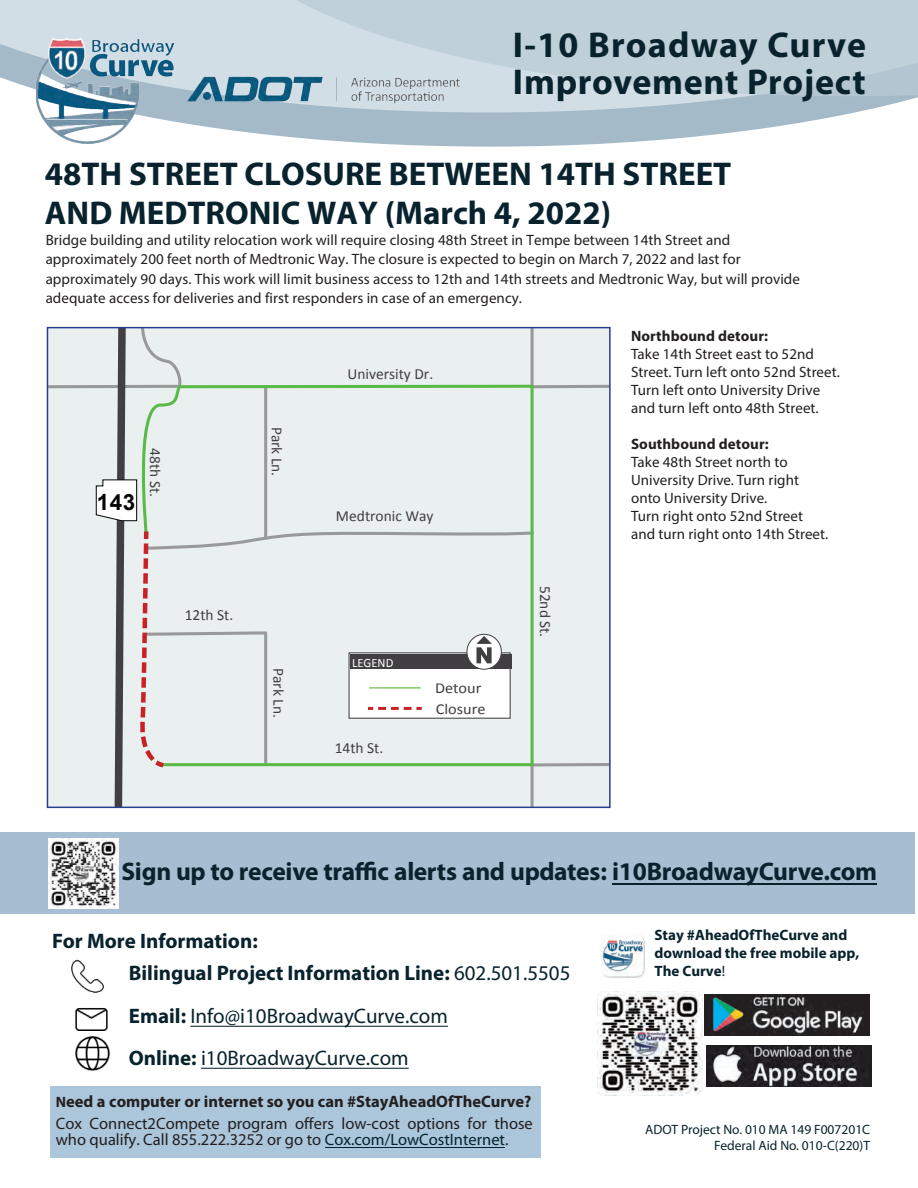
<style>
.page{position:relative;width:918px;height:1188px;background:#fff}
.page>*{position:absolute;margin:0;border:0;box-sizing:border-box;transform-origin:0 0}
.t1{font:700 36px/37.2px "Myriad Pro";letter-spacing:.02em;color:#08232d}
.t2{font:700 33px/38.4px "Myriad Pro";color:#08232d}
.t3{font:700 25.5px "Myriad Pro";letter-spacing:-.01em;color:#08232d}
.t4{font:700 22.35px "Arial";color:#040503}
.t5{font:21px/42.5px "Myriad Pro";color:#08232d}
.t6{font:700 21px "Myriad Pro";color:#08232d}
.t7{font:16.5px/21.5px "Myriad Pro";color:#231f20}
.t8{font:15.45px "Calibri";color:#413f41}
.t9{font:15.15px/21.3px "Calibri";color:#413f41;scale:1.07 1}
.t10{font:15px/18px "Myriad Pro";letter-spacing:.005em;color:#231f20}
.t11{font:700 15px/18px "Myriad Pro";color:#08232d}
.t12{font:700 15px "Myriad Pro";letter-spacing:.005em;color:#231f20}
.t13{font:13.5px/16.2px "Myriad Pro";color:#08232d;text-align:right}
.t14{font:12.75px "Calibri";color:#fff}
.s1{font-weight:700}
.s2{font-weight:700;font-size:15px}
.s3{color:#01252e}
.s4{font-weight:400}
</style>
<div class="page">
<svg style="left:184px;top:112px;width:672px;height:35px;fill:#a4bac8"></svg>
<svg style="left:0;top:0;width:918px;height:112px;background:#c7d5de"></svg>
<svg style="left:224px;top:0;width:694px;height:96px;background:#c4d3db"></svg>
<img style="left:187px;top:76px;width:276px;height:29px">
<img style="left:36px;top:24px;width:148px;height:120px">
<div style="left:0;top:833px;width:915px;height:81px;background:#a7bdd1"></div>
<img style="left:71px;top:959px;width:34px;height:34px">
<img style="left:75px;top:1008px;width:33px;height:23px">
<img style="left:75px;top:1036px;width:35px;height:35px">
<img style="left:705px;top:995px;width:165px;height:40px">
<img style="left:706px;top:1046px;width:166px;height:40px">
<img style="left:601px;top:935px;width:44px;height:43px">
<hr style="left:190px;top:1026px;width:258px;height:1px;background:#08232d">
<hr style="left:201px;top:1068px;width:208px;height:1px;background:#08232d">
<div style="left:46px;top:328px;width:50px;height:479px;background:#eaeff0"></div>
<hr style="left:49px;top:385px;width:128px;height:3px;background:#999">
<svg style="left:96px;top:326px;width:514px;height:479px;background:#e3e8e7"></svg>
<div style="left:47px;top:327px;width:564px;height:481px;border:2px solid #253f8e"></div>
<hr style="left:613px;top:883px;width:264px;height:1px;background:#08232d">
<hr style="left:325px;top:1147px;width:180px;height:1px;background:#01252e">
<img style="left:598px;top:991px;width:104px;height:105px">
<img style="left:49px;top:839px;width:69px;height:69px">
<h1 class="t1" style="left:513px;top:25px;width:355px">I-10 Broadway Curve<br>Improvement Project</h1>
<h2 class="t2" style="left:45px;top:154px;width:688px">48TH STREET CLOSURE BETWEEN 14TH STREET<br>AND MEDTRONIC WAY (March 4, 2022)</h2>
<p class="t10" style="left:46px;top:230px;width:756px;line-height:19.5px">Bridge building and utility relocation work will require closing 48th Street in Tempe between 14th Street and approximately 200 feet north of Medtronic Way. The closure is expected to begin on March 7, 2022 and last for approximately 90 days. This work will limit business access to 12th and 14th streets and Medtronic Way, but will provide adequate access for deliveries and first responders in case of an emergency.</p>
<p class="t12" style="left:631px;top:326px;width:138px">Northbound detour:</p>
<p class="t10" style="left:631px;top:345px;width:210px">Take 14th Street east to 52nd<br>Street. Turn left onto 52nd Street.<br>Turn left onto University Drive and turn left onto 48th Street.</p>
<p class="t12" style="left:631px;top:434px;width:139px">Southbound detour:</p>
<p class="t10" style="left:631px;top:453px;width:199px">Take 48th Street north to<br>University Drive. Turn right onto University Drive.<br>Turn right onto 52nd Street and turn right onto 14th Street.</p>
<p class="t8" style="left:348px;top:363px;width:87px">University Dr.</p>
<p class="t8" style="left:288px;top:427px;width:51px;rotate:90deg">Park Ln.</p>
<p class="t8" style="left:166px;top:448px;width:50px;rotate:90deg">48th St.</p>
<h3 class="t4" style="left:97px;top:487px;width:40px">143</h3>
<p class="t8" style="left:336px;top:505px;width:99px">Medtronic Way</p>
<p class="t8" style="left:185px;top:605px;width:50px">12th St.</p>
<p class="t8" style="left:289px;top:668px;width:51px;rotate:90deg">Park Ln.</p>
<p class="t14" style="left:352px;top:654px;width:43px">LEGEND</p>
<p class="t8" style="left:335px;top:737px;width:50px">14th St.</p>
<p class="t9" style="left:435px;top:677px;width:49px">Detour<br>Closure</p>
<p class="t8" style="left:556px;top:586px;width:53px;rotate:90deg">52nd St.</p>
<h3 class="t3" style="left:121px;top:861px;width:757px">Sign up to receive traffic alerts and updates: i10BroadwayCurve.com</h3>
<h3 class="t6" style="left:52px;top:927px;width:207px">For More Information:</h3>
<h3 class="t5" style="left:129px;top:952px;width:443px"><span class="s1">Bilingual Project Information Line:</span> 602.501.5505<br><span class="s1">Email:</span> Info@i10BroadwayCurve.com<br><span class="s1">Online:</span> i10BroadwayCurve.com</h3>
<p class="t7" style="left:56px;top:1092px;width:479px"><span class="s2">N</span><span class="s1">eed a computer or internet so you can #StayAheadOfTheCurve?<br></span>Cox Connect2Compete program offers low-cost options for those</p>
<p class="t7" style="left:56px;top:1130px;width:454px">who qualify. Call 855.222.3252 or go to <span class="s3">Cox.com/LowCostInternet</span>.</p>
<p class="t11" style="left:655px;top:926px;width:206px">Stay #AheadOfTheCurve and download the free mobile app,<br>The Curve<span class="s4">!</span></p>
<p class="t13" style="left:645px;top:1121px;width:226px">ADOT Project No. 010 MA 149 F007201C<br>Federal Aid No. 010-C(220)T</p>
</div>
